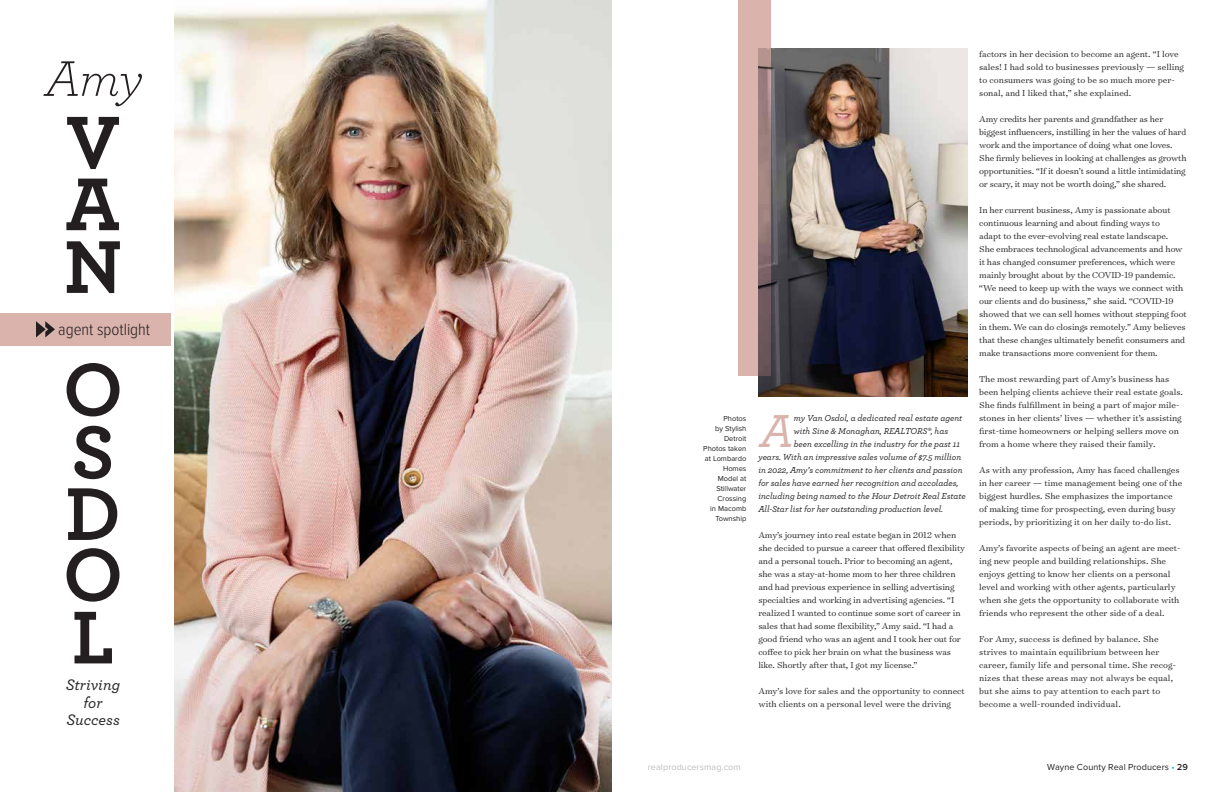
<style>
.page{position:relative;width:1224px;height:792px;background:#fff}
.page>*{position:absolute;margin:0;border:0;box-sizing:border-box;transform-origin:0 0}
.t1{font:700 78.4px/62.2px "Archer Pro";color:#231f20}
.t2{font:italic 300 52.5px "Archer Pro";color:#231f20}
.t3{font:italic 500 48.5px "Archer Pro";color:#dab3ac}
.t4{font:300 17px "Proxima Nova Cond";color:#231f20}
.t5{font:italic 500 16px/17.5px "Archer Pro";color:#231f20;text-align:center}
.t6{font:300 9.8px/13px "Surveyor Text";letter-spacing:-.01em;color:#231f20}
.t7{font:300 9.8px/13px "Surveyor Text";letter-spacing:.01em;color:#231f20}
.t8{font:italic 500 9px "Archer Pro";color:#231f20}
.t9{font:9px "Proxima Nova";letter-spacing:.01em;color:#231f20}
.t10{font:9px "Proxima Nova";letter-spacing:.01em;color:#bcbec0}
.t11{font:7.5px/10px "Proxima Nova";color:#231f20;text-align:right}
.s1{color:#19a8e0}
.s2{font-weight:600}
</style>
<div class="page">
<img style="left:174px;top:0;width:438px;height:792px">
<div style="left:0;top:313px;width:170px;height:32px;background:#dab3ac"></div>
<svg style="left:36px;top:321px;width:19px;height:16px"></svg>
<img style="left:758px;top:49px;width:209px;height:347px">
<svg style="left:738px;top:0;width:33px;height:376px;fill:#dab3ac"></svg>
<h2 class="t2" style="left:45px;top:43px;width:101px">Amy</h2>
<h1 class="t1" style="left:64px;top:106px;width:60px;text-align:justify">V A N</h1>
<h3 class="t4" style="left:58px;top:321px;width:93px">agent spotlight</h3>
<h1 class="t1" style="left:63px;top:353px;width:62px">O</h1>
<h1 class="t1" style="left:65px;top:416px;width:57px;line-height:61.7px">S<br>D</h1>
<h1 class="t1" style="left:63px;top:538px;width:62px;line-height:62.7px">O<br>L</h1>
<h3 class="t5" style="left:66px;top:675px;width:56px">Striving for<br>Success</h3>
<p class="t11" style="left:703px;top:413px;width:45px">Photos<br>by Stylish<br>Detroit<br>Photos taken at Lombardo<br>Homes<br>Model at<br>Stillwater<br>Crossing<br>in Macomb<br>Township</p>
<h3 class="t3" style="left:760px;top:395px;width:36px">A</h3>
<p class="t8" style="left:794px;top:411px;width:170px">my Van Osdol, a dedicated real estate agent</p>
<p class="t8" style="left:794px;top:424px;width:156px">with Sine &amp; Monaghan, REALTORS®, has</p>
<p class="t8" style="left:794px;top:437px;width:168px">been excelling in the industry for the past 11</p>
<p class="t8" style="left:758px;top:450px;width:205px">years. With an impressive sales volume of $7.5 million</p>
<p class="t8" style="left:758px;top:463px;width:206px">in 2022, Amy’s commitment to her clients and passion</p>
<p class="t8" style="left:758px;top:476px;width:201px">for sales have earned her recognition and accolades,</p>
<p class="t8" style="left:758px;top:489px;width:209px">including being named to the Hour Detroit Real Estate</p>
<p class="t8" style="left:758px;top:502px;width:186px">All-Star list for her outstanding production level.</p>
<p class="t6" style="left:758px;top:528px;width:208px">Amy’s journey into real estate began in 2012 when she decided to pursue a career that offered flexibility and a personal touch. Prior to becoming an agent, she was a stay-at-home mom to her three children and had previous experience in selling advertising specialties and working in advertising agencies. “I realized I wanted to continue some sort of career in sales that had some flexibility,” Amy said. “I had a good friend who was an agent and I took her out for coffee to pick her brain on what the business was like. Shortly after that, I got my license.”</p>
<p class="t6" style="left:758px;top:684px;width:208px">Amy’s love for sales and the opportunity to connect with clients on a personal level were the driving</p>
<p class="t6" style="left:979px;top:47px;width:206px">factors in her decision to become an agent. “I love sales! I had sold to businesses previously — selling to consumers was going to be so much more per&shy;sonal, and I liked that,” she explained.</p>
<p class="t6" style="left:979px;top:112px;width:209px">Amy credits her parents and grandfather as her biggest influencers, instilling in her the values of hard work and the importance of doing what one loves.<br>She firmly believes in looking at challenges as growth opportunities. “If it doesn’t sound a little intimidating or scary, it may not be worth doing,” she shared.</p>
<p class="t6" style="left:979px;top:203px;width:209px">In her current business, Amy is passionate about continuous learning and about finding ways to<br>adapt to the ever-evolving real estate landscape.<br>She embraces technological advancements and how it has changed consumer preferences, which were mainly brought about by the COVID-19 pandemic. “We need to keep up with the ways we connect with our clients and do business,” she said. “COVID-19 showed that we can sell homes without stepping foot in them. We can do closings remotely.” Amy believes that these changes ultimately benefit consumers and make transactions more convenient for them.</p>
<p class="t6" style="left:979px;top:372px;width:205px">The most rewarding part of Amy’s business has been helping clients achieve their real estate goals.<br>She finds fulfillment in being a part of major mile&shy;stones in her clients’ lives — whether it’s assisting first-time homeowners or helping sellers move on from a home where they raised their family.</p>
<p class="t6" style="left:979px;top:463px;width:205px">As with any profession, Amy has faced challenges in her career — time management being one of the biggest hurdles. She emphasizes the importance of making time for prospecting, even during busy periods, by prioritizing it on her daily to-do list.</p>
<p class="t6" style="left:979px;top:541px;width:203px">Amy’s favorite aspects of being an agent are meet&shy;ing new people and building relationships. She enjoys getting to know her clients on a personal level and working with other agents, particularly when she gets the opportunity to collaborate with friends who represent the other side of a deal.</p>
<p class="t7" style="left:979px;top:632px;width:198px">For Amy, success is defined by balance. She strives to maintain equilibrium between her career, family life and personal time. She recog&shy;nizes that these areas may not always be equal, but she aims to pay attention to each part to become a well-rounded individual.</p>
<p class="t10" style="left:648px;top:762px;width:94px">realproducersmag.com</p>
<p class="t9" style="left:1047px;top:762px;width:142px">Wayne County Real Producers <span class="s1">•</span> <span class="s2">29</span></p>
</div>
